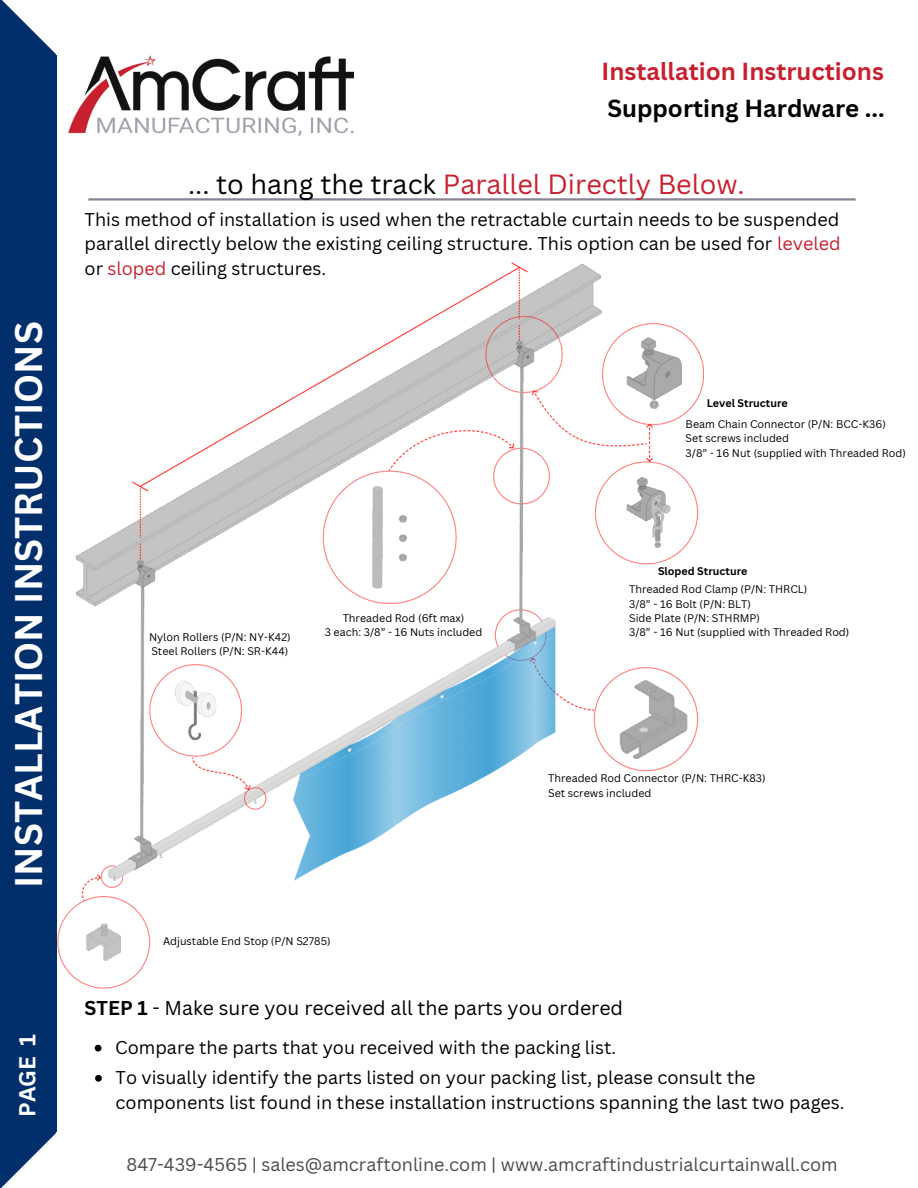
<style>
.page{position:relative;width:918px;height:1188px;background:#fff}
.page>*{position:absolute;margin:0;border:0;box-sizing:border-box;transform-origin:0 0}
.t1{font:700 37.5px "Canva Sans";color:#fff}
.t2{font:27px "Canva Sans";color:#c8202f}
.t3{font:700 24px "Canva Sans";color:#c8202f}
.t4{font:700 24px "Canva Sans";color:#000}
.t5{font:700 22.5px "Canva Sans";color:#fff}
.t6{font:19.5px "Canva Sans";color:#000}
.t7{font:18px/24.8px "Canva Sans";color:#000;text-align:justify}
.t8{font:18px "Canva Sans";color:#4b4b4b}
.t9{font:10.8px "Canva Sans";color:#000}
.t10{font:700 10.8px "Canva Sans";color:#000}
.s1{color:#000}
.s2{color:#c8202f}
.s3{font-weight:700}
</style>
<div class="page">
<div style="left:0;top:56px;width:57px;height:1076px;background:#012f6c"></div>
<svg style="left:0;top:0;width:56px;height:56px;fill:#012f6c"></svg>
<svg style="left:0;top:1132px;width:56px;height:56px;fill:#012f6c"></svg>
<hr style="left:88px;top:198px;width:768px;height:3px;background:#868294">
<img style="left:68px;top:55px;width:286px;height:80px">
<img style="left:57px;top:262px;width:646px;height:727px">
<svg style="left:95px;top:1045px;width:6px;height:7px"></svg>
<svg style="left:95px;top:1075px;width:7px;height:7px"></svg>
<p class="t1" style="left:2px;top:888px;width:568px;rotate:-90deg">INSTALLATION INSTRUCTIONS</p>
<p class="t5" style="left:11px;top:1117px;width:85px;rotate:-90deg">PAGE 1</p>
<p class="t3" style="left:602px;top:54px;width:284px">Installation Instructions</p>
<p class="t4" style="left:607px;top:92px;width:279px">Supporting Hardware ...</p>
<p class="t2" style="left:188px;top:165px;width:558px"><span class="s1">... to hang the track</span> Parallel Directly Below.</p>
<p class="t7" style="left:85px;top:206px;width:757px">This method of installation is used when the retractable curtain needs to be suspended parallel directly below the existing ceiling structure. This option can be used for <span class="s2">leveled </span>or <span class="s2">sloped</span> ceiling structures.</p>
<p class="t10" style="left:707px;top:395px;width:83px">Level Structure</p>
<p class="t9" style="left:149px;top:629px;width:143px">Nylon Rollers (P/N: NY-K42)</p>
<p class="t9" style="left:151px;top:644px;width:138px">Steel Rollers (P/N: SR-K44)</p>
<p class="t9" style="left:343px;top:611px;width:123px">Threaded Rod (6ft max)</p>
<p class="t9" style="left:325px;top:625px;width:159px">3 each: 3/8” - 16 Nuts included</p>
<p class="t9" style="left:163px;top:934px;width:169px">Adjustable End Stop (P/N S2785)</p>
<p class="t9" style="left:686px;top:416px;width:202px">Beam Chain Connector (P/N: BCC-K36)</p>
<p class="t9" style="left:686px;top:431px;width:105px">Set screws included</p>
<p class="t9" style="left:686px;top:445px;width:222px">3/8” - 16 Nut (supplied with Threaded Rod)</p>
<p class="t10" style="left:658px;top:563px;width:91px">Sloped Structure</p>
<p class="t9" style="left:629px;top:582px;width:180px">Threaded Rod Clamp (P/N: THRCL)</p>
<p class="t9" style="left:629px;top:596px;width:123px">3/8” - 16 Bolt (P/N: BLT)</p>
<p class="t9" style="left:629px;top:611px;width:132px">Side Plate (P/N: STHRMP)</p>
<p class="t9" style="left:629px;top:625px;width:222px">3/8” - 16 Nut (supplied with Threaded Rod)</p>
<p class="t9" style="left:548px;top:771px;width:219px">Threaded Rod Connector (P/N: THRC-K83)</p>
<p class="t9" style="left:548px;top:785px;width:105px">Set screws included</p>
<p class="t6" style="left:85px;top:994px;width:540px"><span class="s3">STEP 1</span> - Make sure you received all the parts you ordered</p>
<p class="t7" style="left:115px;top:1034px;width:502px">Compare the parts that you received with the packing list.</p>
<p class="t7" style="left:116px;top:1065px;width:731px">To visually identify the parts listed on your packing list, please consult the components list found in these installation instructions spanning the last two pages.</p>
<p class="t8" style="left:127px;top:1152px;width:713px">847-439-4565 | sales@amcraftonline.com | www.amcraftindustrialcurtainwall.com</p>
</div>
